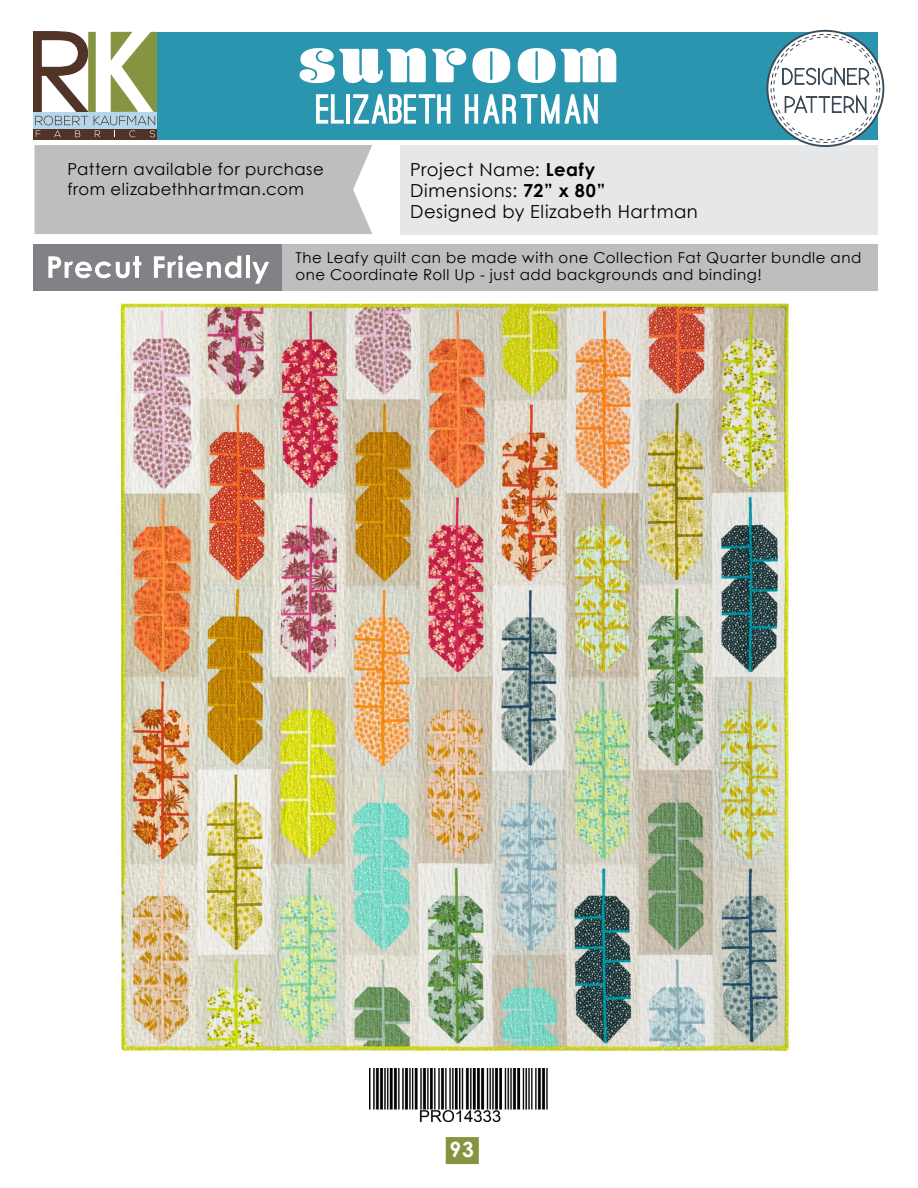
<style>
.page{position:relative;width:918px;height:1188px;background:#fff}
.page>*{position:absolute;margin:0;border:0;box-sizing:border-box;transform-origin:0 0}
.t1{font:700 21px "Century Gothic";color:#fff}
.t2{font:18px/21px "Century Gothic";letter-spacing:.03em;color:#000}
.t3{font:16.5px/19.8px "Century Gothic";letter-spacing:.035em;color:#000}
.t4{font:15px/16.5px "Century Gothic";letter-spacing:.035em;color:#000}
.s1{font-weight:700}
</style>
<div class="page">
<div style="left:446px;top:1137px;width:33px;height:27px;background:#869441"></div>
<img style="left:369px;top:1068px;width:179px;height:54px">
<img style="left:118px;top:300px;width:673px;height:754px">
<div style="left:35px;top:145px;width:337px;height:89px;background:#bcbec0"></div>
<div style="left:400px;top:145px;width:478px;height:89px;background:#e6e7e8"></div>
<div style="left:34px;top:245px;width:844px;height:46px;background:#bcbec0"></div>
<div style="left:34px;top:245px;width:248px;height:46px;background:#808285"></div>
<svg style="left:48px;top:256px;width:93px;height:22px"></svg>
<svg style="left:154px;top:255px;width:87px;height:23px"></svg>
<hr style="left:246px;top:256px;width:4px;height:22px;background:#fff">
<svg style="left:252px;top:262px;width:17px;height:22px"></svg>
<div style="left:153px;top:32px;width:725px;height:107px;background:#2a95af"></div>
<svg style="left:34px;top:32px;width:123px;height:107px"></svg>
<svg style="left:767px;top:31px;width:116px;height:115px"></svg>
<div style="left:767px;top:30px;width:117px;height:117px;border:2px solid #3a4a57;border-radius:50%"></div>
<svg style="left:771px;top:34px;width:109px;height:108px"></svg>
<div style="left:774px;top:37px;width:103px;height:103px;background:#fff;border-radius:50%"></div>
<svg style="left:782px;top:66px;width:88px;height:51px"></svg>
<svg style="left:316px;top:94px;width:28px;height:30px"></svg>
<hr style="left:346px;top:94px;width:4px;height:30px;background:#fff">
<svg style="left:353px;top:94px;width:97px;height:30px"></svg>
<svg style="left:465px;top:94px;width:133px;height:30px"></svg>
<svg style="left:300px;top:48px;width:126px;height:35px"></svg>
<svg style="left:432px;top:48px;width:34px;height:34px"></svg>
<svg style="left:472px;top:48px;width:38px;height:35px"></svg>
<svg style="left:518px;top:48px;width:98px;height:35px"></svg>
<p class="t3" style="left:67px;top:159px;width:258px">Pattern available for purchase from elizabethhartman.com</p>
<p class="t2" style="left:410px;top:159px;width:289px">Project Name: <span class="s1">Leafy<br></span>Dimensions: <span class="s1">72” x 80”<br></span>Designed by Elizabeth Hartman</p>
<p class="t4" style="left:295px;top:249px;width:567px">The Leafy quilt can be made with one Collection Fat Quarter bundle and one Coordinate Roll Up - just add backgrounds and binding!</p>
<h1 class="t1" style="left:450px;top:1134px;width:26px">93</h1>
</div>
